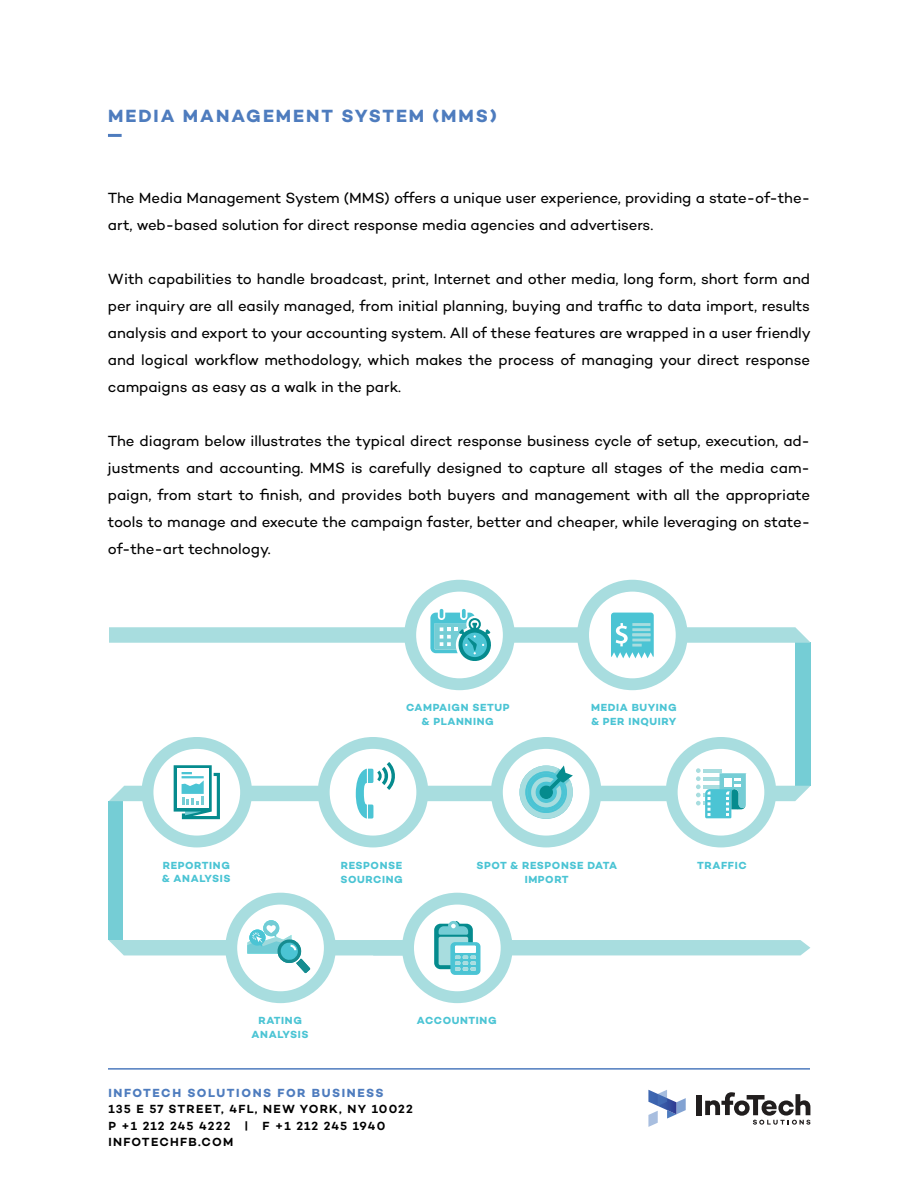
<style>
.page{position:relative;width:918px;height:1188px;background:#fff}
.page>*{position:absolute;margin:0;border:0;box-sizing:border-box;transform-origin:0 0}
.t1{font:700 18px "Campton";letter-spacing:.11em;color:#4e7cbe}
.t2{font:15px/27px "Campton";letter-spacing:-.005em;color:#000;text-align:justify}
.t3{font:600 12px/16.5px "Campton";letter-spacing:.1em;color:#000}
.t4{font:700 12px "Campton";letter-spacing:.13em;color:#4e7cbe}
.t5{font:700 10.5px/13.5px "Campton";letter-spacing:.06em;color:#4bc4d4;text-align:center}
</style>
<div class="page">
<svg style="left:648px;top:1090px;width:38px;height:37px"></svg>
<svg style="left:705px;top:1092px;width:105px;height:33px"></svg>
<div style="left:697px;top:1095px;width:5px;height:20px;background:#211e1e"></div>
<hr style="left:108px;top:1068px;width:702px;height:2px;background:#4e7cbe">
<hr style="left:108px;top:134px;width:14px;height:3px;background:#4e7cbe">
<div style="left:108px;top:801px;width:15px;height:139px;background:#75cdd5"></div>
<div style="left:795px;top:643px;width:15px;height:143px;background:#75cdd5"></div>
<svg style="left:109px;top:580px;width:701px;height:110px"></svg>
<svg style="left:109px;top:737px;width:701px;height:110px"></svg>
<svg style="left:109px;top:893px;width:701px;height:110px"></svg>
<p class="t1" style="left:108px;top:105px;width:390px">MEDIA MANAGEMENT SYSTEM (MMS)</p>
<p class="t2" style="left:108px;top:184px;width:704px">The Media Management System (MMS) offers a unique user experience, providing a state-of-the&shy;art, web-based solution for direct response media agencies and advertisers.</p>
<p class="t2" style="left:108px;top:265px;width:704px">With capabilities to handle broadcast, print, Internet and other media, long form, short form and per inquiry are all easily managed, from initial planning, buying and traffic to data import, results analysis and export to your accounting system. All of these features are wrapped in a user friendly and logical workflow methodology, which makes the process of managing your direct response campaigns as easy as a walk in the park.</p>
<p class="t2" style="left:108px;top:427px;width:704px">The diagram below illustrates the typical direct response business cycle of setup, execution, ad&shy;justments and accounting. MMS is carefully designed to capture all stages of the media cam&shy;paign, from start to finish, and provides both buyers and management with all the appropriate tools to manage and execute the campaign faster, better and cheaper, while leveraging on state&shy;of-the-art technology.</p>
<p class="t5" style="left:406px;top:701px;width:105px">CAMPAIGN SETUP</p>
<p class="t5" style="left:422px;top:714px;width:73px">&amp; PLANNING</p>
<p class="t5" style="left:591px;top:701px;width:87px">MEDIA BUYING</p>
<p class="t5" style="left:591px;top:714px;width:87px">&amp; PER INQUIRY</p>
<p class="t5" style="left:163px;top:858px;width:68px">REPORTING</p>
<p class="t5" style="left:162px;top:872px;width:70px">&amp; ANALYSIS</p>
<p class="t5" style="left:341px;top:859px;width:63px">RESPONSE</p>
<p class="t5" style="left:341px;top:872px;width:64px">SOURCING</p>
<p class="t5" style="left:476px;top:859px;width:142px">SPOT &amp; RESPONSE DATA<br>IMPORT</p>
<p class="t5" style="left:697px;top:859px;width:51px">TRAFFIC</p>
<p class="t5" style="left:258px;top:1014px;width:45px">RATING</p>
<p class="t5" style="left:252px;top:1027px;width:59px">ANALYSIS</p>
<p class="t5" style="left:417px;top:1014px;width:81px">ACCOUNTING</p>
<p class="t4" style="left:108px;top:1085px;width:277px">INFOTECH SOLUTIONS FOR BUSINESS</p>
<p class="t3" style="left:108px;top:1101px;width:306px">135 E 57 STREET, 4FL, NEW YORK, NY 10022<br>P +1 212 245 4222 | F +1 212 245 1940<br>INFOTECHFB.COM</p>
</div>
